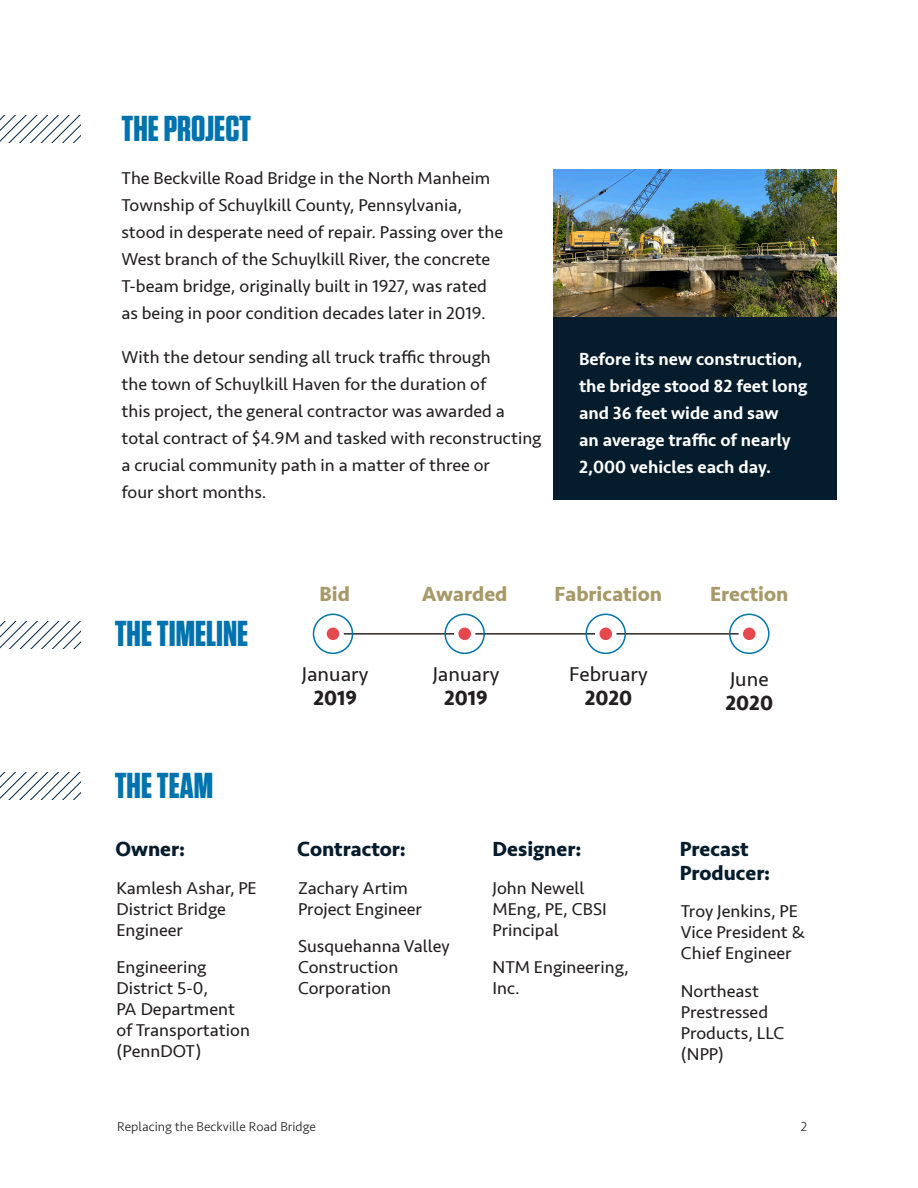
<style>
.page{position:relative;width:918px;height:1188px;background:#fff}
.page>*{position:absolute;margin:0;border:0;box-sizing:border-box;transform-origin:0 0}
.Part_Divider{font:700 36px "Tungsten";color:#0073ae}
.t1{font:21px/24px "Seravek";color:#231f20;text-align:center}
.t2{font:700 21px/24px "Seravek";color:#051c2c}
.t3{font:700 21px "Seravek";color:#a89968}
.t4{font:18px/21px "Seravek";color:#231f20}
.t5{font:500 18px/27px "Seravek";color:#fff}
.t6{font:300 13.5px "Seravek";color:#231f20}
.s1{font-weight:700}
</style>
<div class="page">
<svg style="left:0;top:622px;width:81px;height:27px"></svg>
<svg style="left:0;top:772px;width:81px;height:28px"></svg>
<div style="left:554px;top:303px;width:283px;height:197px;background:#051c2c"></div>
<hr style="left:343px;top:633px;width:403px;height:2px;background:#2d2926">
<div style="left:322px;top:623px;width:22px;height:22px;background:#fff;border-radius:50%"></div>
<div style="left:313px;top:614px;width:40px;height:40px;border:2px solid #0073ae;border-radius:50%"></div>
<div style="left:327px;top:628px;width:12px;height:12px;background:#e6484f;border-radius:50%"></div>
<div style="left:454px;top:623px;width:21px;height:22px;background:#fff;border-radius:50%"></div>
<div style="left:444px;top:614px;width:41px;height:40px;border:2px solid #0073ae;border-radius:50%"></div>
<div style="left:458px;top:628px;width:13px;height:12px;background:#e6484f;border-radius:50%"></div>
<div style="left:595px;top:623px;width:21px;height:22px;background:#fff;border-radius:50%"></div>
<div style="left:586px;top:614px;width:40px;height:40px;border:2px solid #0073ae;border-radius:50%"></div>
<div style="left:599px;top:628px;width:13px;height:12px;background:#e6484f;border-radius:50%"></div>
<div style="left:739px;top:623px;width:21px;height:22px;background:#fff;border-radius:50%"></div>
<div style="left:729px;top:614px;width:41px;height:40px;border:2px solid #0073ae;border-radius:50%"></div>
<div style="left:743px;top:628px;width:13px;height:12px;background:#e6484f;border-radius:50%"></div>
<svg style="left:0;top:115px;width:81px;height:27px"></svg>
<img style="left:554px;top:170px;width:283px;height:147px">
<p class="Part_Divider" style="left:122px;top:109px;width:131px">THE PROJECT</p>
<p class="t4" style="left:122px;top:165px;width:383px;line-height:27px">The Beckville Road Bridge in the North Manheim Township of Schuylkill County, Pennsylvania, stood in desperate need of repair. Passing over the West branch of the Schuylkill River, the concrete T-beam bridge, originally built in 1927, was rated as being in poor condition decades later in 2019.</p>
<p class="t4" style="left:122px;top:343px;width:422px;line-height:27px">With the detour sending all truck traffic through<br>the town of Schuylkill Haven for the duration of<br>this project, the general contractor was awarded a total contract of $4.9M and tasked with reconstructing a crucial community path in a matter of three or<br>four short months.</p>
<p class="t5" style="left:579px;top:345px;width:230px">Before its new construction, the bridge stood 82 feet long and 36 feet wide and saw<br>an average traffic of nearly<br>2,000 vehicles each day.</p>
<p class="Part_Divider" style="left:115px;top:615px;width:135px">THE TIMELINE</p>
<p class="Part_Divider" style="left:115px;top:767px;width:100px">THE TEAM</p>
<p class="t3" style="left:320px;top:577px;width:32px">Bid</p>
<p class="t3" style="left:422px;top:577px;width:87px">Awarded</p>
<p class="t3" style="left:555px;top:577px;width:109px">Fabrication</p>
<p class="t3" style="left:710px;top:577px;width:80px">Erection</p>
<p class="t1" style="left:302px;top:662px;width:68px">January<br><span class="s1">2019</span></p>
<p class="t1" style="left:433px;top:662px;width:68px">January<br><span class="s1">2019</span></p>
<p class="t1" style="left:569px;top:662px;width:80px">February<br><span class="s1">2020</span></p>
<p class="t1" style="left:725px;top:667px;width:49px;text-align:left">June<br><span class="s1">2020</span></p>
<p class="t2" style="left:115px;top:837px;width:71px">Owner:</p>
<p class="t2" style="left:297px;top:837px;width:110px">Contractor:</p>
<p class="t2" style="left:493px;top:837px;width:90px">Designer:</p>
<p class="t2" style="left:680px;top:837px;width:92px">Precast<br>Producer:</p>
<p class="t4" style="left:116px;top:878px;width:142px">Kamlesh Ashar, PE<br>District Bridge<br>Engineer</p>
<p class="t4" style="left:116px;top:957px;width:135px">Engineering<br>District 5-0,<br>PA Department of Transportation (PennDOT)</p>
<p class="t4" style="left:298px;top:878px;width:125px">Zachary Artim<br>Project Engineer</p>
<p class="t4" style="left:298px;top:936px;width:153px">Susquehanna Valley<br>Construction<br>Corporation</p>
<p class="t4" style="left:493px;top:878px;width:116px">John Newell<br>MEng, PE, CBSI<br>Principal</p>
<p class="t4" style="left:493px;top:957px;width:138px">NTM Engineering,<br>Inc.</p>
<p class="t4" style="left:681px;top:901px;width:126px">Troy Jenkins, PE<br>Vice President &amp;<br>Chief Engineer</p>
<p class="t4" style="left:681px;top:980px;width:105px">Northeast<br>Prestressed<br>Products, LLC (NPP)</p>
<p class="t6" style="left:117px;top:1119px;width:200px">Replacing the Beckville Road Bridge</p>
<p class="t6" style="left:801px;top:1119px;width:8px">2</p>
</div>
